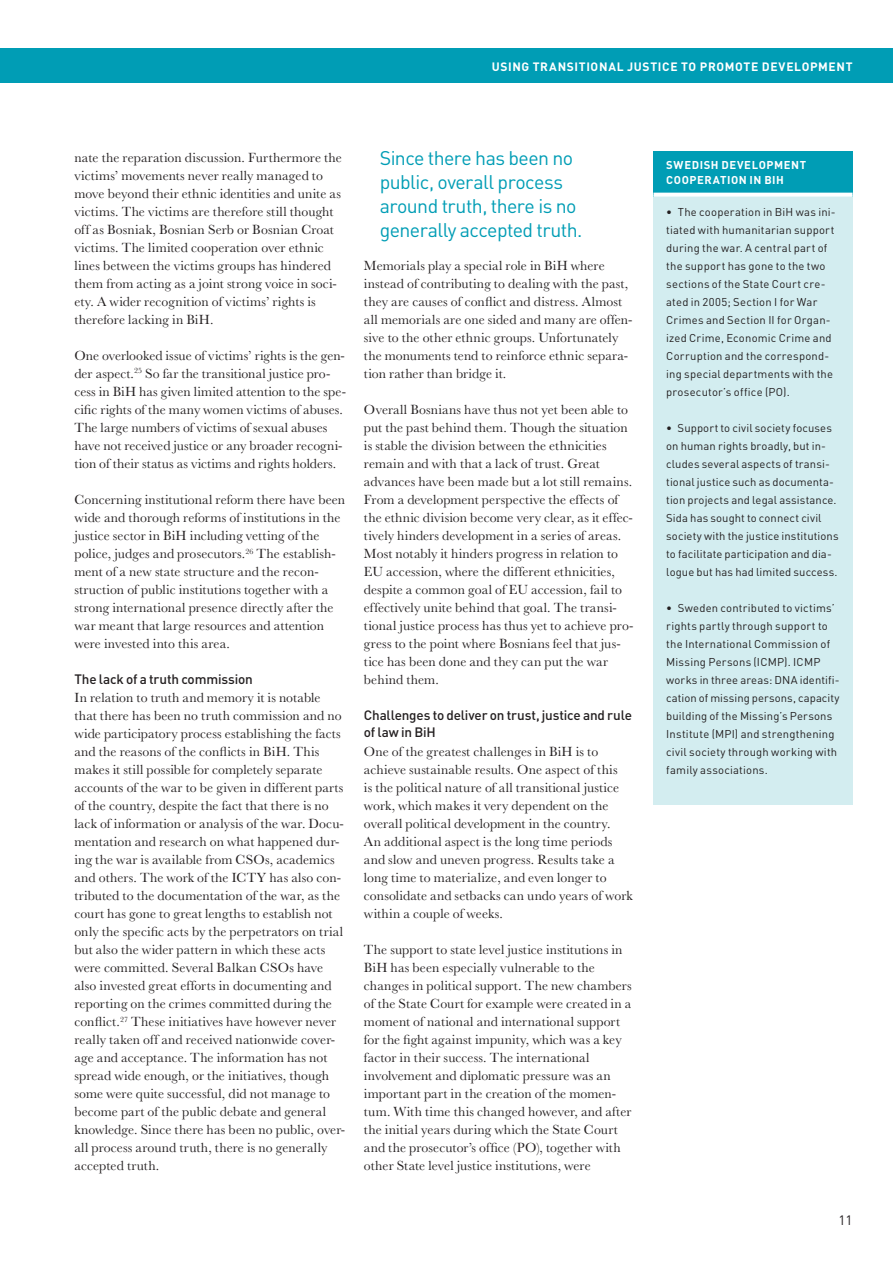
<style>
.page{position:relative;width:893px;height:1263px;background:#fff}
.page>*{position:absolute;margin:0;border:0;box-sizing:border-box;transform-origin:0 0}
.t1{font:19.5px/24px "DIN Pro";letter-spacing:-.03em;color:#009db5}
.t2{font:13.8px/18px "Baskerville MT Std";letter-spacing:.01em;color:#231f20}
.t3{font:500 13.5px/17.2px "DIN Pro";letter-spacing:-.015em;color:#231f20}
.t4{font:13.5px "DIN Pro";color:#231f20}
.t5{font:700 12px "DIN Pro";letter-spacing:.055em;color:#fff}
.t6{font:11.25px/18px "DIN Pro";letter-spacing:.015em;color:#231f20}
.t7{font:700 11.25px/15px "DIN Pro";letter-spacing:.05em;color:#fff}
</style>
<div class="page">
<div style="left:0;top:49px;width:893px;height:34px;background:#009db5"></div>
<div style="left:653px;top:184px;width:200px;height:621px;background:#d3edf0"></div>
<div style="left:653px;top:151px;width:200px;height:44px;background:#009db5"></div>
<svg style="left:653px;top:193px;width:200px;height:4px"></svg>
<p class="t5" style="left:492px;top:62px;width:362px">USING TRANSITIONAL JUSTICE TO PROMOTE DEVELOPMENT</p>
<p class="t2" style="left:74px;top:150px;width:269px">nate the reparation discussion. Furthermore the victims’ movements never really managed to move beyond their ethnic identities and unite as victims. The victims are therefore still thought off as Bosniak, Bosnian Serb or Bosnian Croat victims. The limited cooperation over ethnic lines between the victims groups has hindered them from acting as a joint strong voice in soci&shy;ety. A wider recognition of victims’ rights is therefore lacking in BiH.</p>
<p class="t2" style="left:74px;top:348px;width:273px">One overlooked issue of victims’ rights is the gen&shy;der aspect.<sup>25</sup> So far the transitional justice pro&shy;cess in BiH has given limited attention to the spe&shy;cific rights of the many women victims of abuses.<br>The large numbers of victims of sexual abuses have not received justice or any broader recogni&shy;tion of their status as victims and rights holders.</p>
<p class="t2" style="left:74px;top:492px;width:272px">Concerning institutional reform there have been wide and thorough reforms of institutions in the justice sector in BiH including vetting of the police, judges and prosecutors.<sup>26</sup> The establish&shy;ment of a new state structure and the recon&shy;struction of public institutions together with a strong international presence directly after the war meant that large resources and attention were invested into this area.</p>
<p class="t3" style="left:74px;top:672px;width:180px">The lack of a truth commission</p>
<p class="t2" style="left:74px;top:690px;width:272px">In relation to truth and memory it is notable that there has been no truth commission and no wide participatory process establishing the facts and the reasons of the conflicts in BiH. This makes it still possible for completely separate accounts of the war to be given in different parts of the country, despite the fact that there is no lack of information or analysis of the war. Docu&shy;mentation and research on what happened dur&shy;ing the war is available from CSOs, academics and others. The work of the ICTY has also con&shy;tributed to the documentation of the war, as the court has gone to great lengths to establish not only the specific acts by the perpetrators on trial but also the wider pattern in which these acts were committed. Several Balkan CSOs have also invested great efforts in documenting and reporting on the crimes committed during the conflict.<sup>27</sup> These initiatives have however never really taken off and received nationwide cover&shy;age and acceptance. The information has not spread wide enough, or the initiatives, though some were quite successful, did not manage to become part of the public debate and general knowledge. Since there has been no public, over&shy;all process around truth, there is no generally accepted truth.</p>
<h1 class="t1" style="left:380px;top:149px;width:204px">Since there has been no public, overall process around truth, there is no generally accepted truth.</h1>
<p class="t2" style="left:364px;top:258px;width:270px">Memorials play a special role in BiH where instead of contributing to dealing with the past, they are causes of conflict and distress. Almost all memorials are one sided and many are offen&shy;sive to the other ethnic groups. Unfortunately the monuments tend to reinforce ethnic separa&shy;tion rather than bridge it.</p>
<p class="t2" style="left:364px;top:402px;width:271px">Overall Bosnians have thus not yet been able to put the past behind them. Though the situation is stable the division between the ethnicities remain and with that a lack of trust. Great advances have been made but a lot still remains.<br>From a development perspective the effects of the ethnic division become very clear, as it effec&shy;tively hinders development in a series of areas.<br>Most notably it hinders progress in relation to EU accession, where the different ethnicities, despite a common goal of EU accession, fail to effectively unite behind that goal. The transi&shy;tional justice process has thus yet to achieve pro&shy;gress to the point where Bosnians feel that jus&shy;tice has been done and they can put the war behind them.</p>
<p class="t3" style="left:364px;top:708px;width:270px">Challenges to deliver on trust, justice and rule of law in BiH</p>
<p class="t2" style="left:364px;top:744px;width:270px">One of the greatest challenges in BiH is to achieve sustainable results. One aspect of this<br>is the political nature of all transitional justice work, which makes it very dependent on the overall political development in the country.<br>An additional aspect is the long time periods and slow and uneven progress. Results take a long time to materialize, and even longer to consolidate and setbacks can undo years of work within a couple of weeks.</p>
<p class="t2" style="left:364px;top:942px;width:269px">The support to state level justice institutions in BiH has been especially vulnerable to the changes in political support. The new chambers of the State Court for example were created in a moment of national and international support for the fight against impunity, which was a key factor in their success. The international involvement and diplomatic pressure was an important part in the creation of the momen&shy;tum. With time this changed however, and after the initial years during which the State Court and the prosecutor’s office (PO), together with other State level justice institutions, were</p>
<p class="t7" style="left:666px;top:159px;width:141px">SWEDISH DEVELOPMENT<br>COOPERATION IN BIH</p>
<p class="t6" style="left:666px;top:204px;width:171px">• The cooperation in BiH was ini&shy;tiated with humanitarian support during the war. A central part of the support has gone to the two sections of the State Court cre&shy;ated in 2005; Section I for War<br>Crimes and Section II for Organ&shy;ized Crime, Economic Crime and<br>Corruption and the correspond&shy;ing special departments with the prosecutor’s office (PO).</p>
<p class="t6" style="left:666px;top:420px;width:174px">• Support to civil society focuses on human rights broadly, but in&shy;cludes several aspects of transi&shy;tional justice such as documenta&shy;tion projects and legal assistance.<br>Sida has sought to connect civil society with the justice institutions to facilitate participation and dia&shy;logue but has had limited success.</p>
<p class="t6" style="left:666px;top:600px;width:175px">• Sweden contributed to victims’ rights partly through support to the International Commission of<br>Missing Persons (ICMP). ICMP works in three areas: DNA identifi&shy;cation of missing persons, capacity building of the Missing’s Persons<br>Institute (MPI) and strengthening civil society through working with family associations.</p>
<p class="t4" style="left:838px;top:1215px;width:16px">11</p>
</div>
